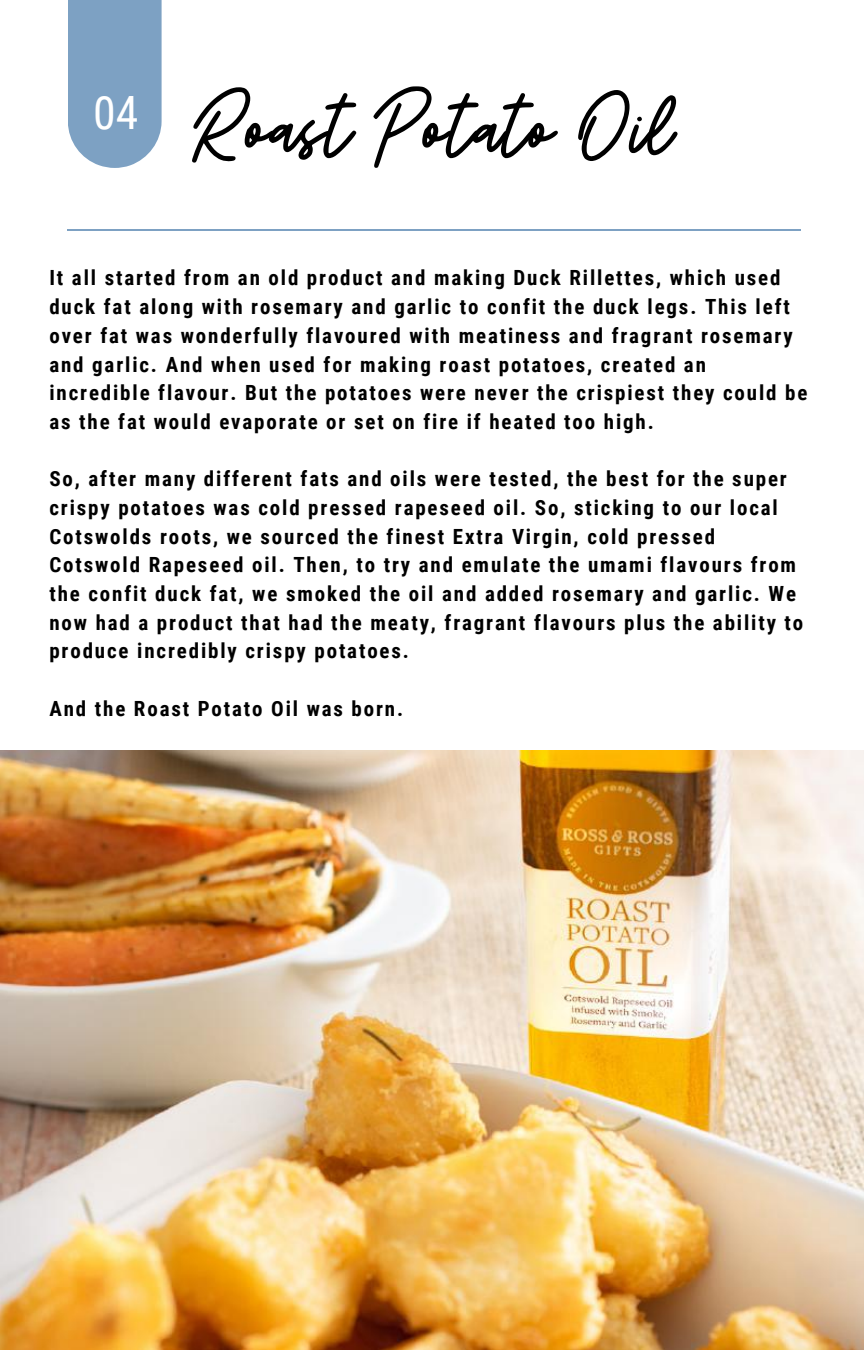
<style>
.page{position:relative;width:864px;height:1350px;background:#fff}
.page>*{position:absolute;margin:0;border:0;box-sizing:border-box;transform-origin:0 0}
.t1{font:92.92px "Beauty Salon Script";color:#000}
.t2{font:45.9px "Roboto Condensed";color:#fff}
.t3{font:700 20.93px/28.8px "Roboto Condensed";letter-spacing:.09em;color:#000}
</style>
<div class="page">
<svg style="left:68px;top:0;width:94px;height:168px;background:#85a7c6"></svg>
<hr style="left:68px;top:229px;width:733px;height:2px;background:#7da1c3">
<img style="left:0;top:751px;width:864px;height:599px">
<h2 class="t2" style="left:93px;top:87px;width:47px">04</h2>
<h1 class="t1" style="left:194px;top:83px;width:480px">Roast Potato Oil</h1>
<p class="t3" style="left:49px;top:264px;width:760px">It all started from an old product and making Duck Rillettes, which used duck fat along with rosemary and garlic to confit the duck legs. This left over fat was wonderfully flavoured with meatiness and fragrant rosemary and garlic. And when used for making roast potatoes, created an incredible flavour. But the potatoes were never the crispiest they could be as the fat would evaporate or set on fire if heated too high.</p>
<p class="t3" style="left:49px;top:465px;width:755px">So, after many different fats and oils were tested, the best for the super crispy potatoes was cold pressed rapeseed oil. So, sticking to our local Cotswolds roots, we sourced the finest Extra Virgin, cold pressed Cotswold Rapeseed oil. Then, to try and emulate the umami flavours from the confit duck fat, we smoked the oil and added rosemary and garlic. We now had a product that had the meaty, fragrant flavours plus the ability to produce incredibly crispy potatoes.</p>
<p class="t3" style="left:49px;top:694px;width:355px">And the Roast Potato Oil was born.</p>
</div>
